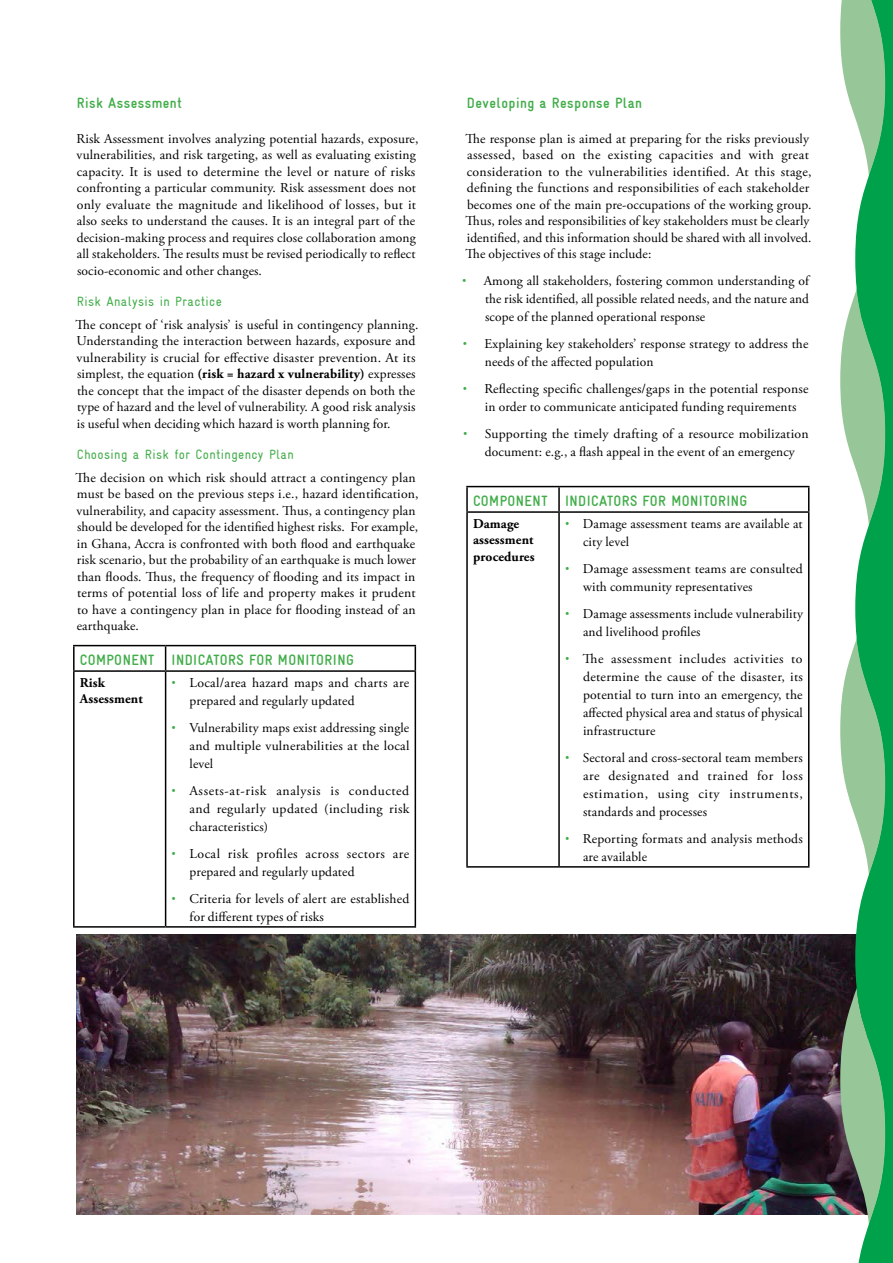
<style>
.page{position:relative;width:893px;height:1263px;background:#fff}
.page>*{position:absolute;margin:0;border:0;box-sizing:border-box;transform-origin:0 0}
.t1{font:700 condensed 15px "Gravur";letter-spacing:.03em;color:#41ad49}
.t2{font:13.5px/16.5px "Adobe Garamond Pro";letter-spacing:.01em;color:#000}
.t3{font:condensed 13.5px "Gravur";letter-spacing:.03em;color:#41ad49}
.t4{font:700 13.5px/16.5px "Adobe Garamond Pro";letter-spacing:.01em;color:#000}
.s1{font-weight:700}
.s2{font-family:"Gravur";font-weight:700;font-stretch:condensed;font-size:13.8px;color:#41ad49}
</style>
<div class="page">
<img style="left:76px;top:934px;width:764px;height:280px">
<svg style="left:840px;top:0;width:17px;height:1215px"></svg>
<svg style="left:857px;top:0;width:36px;height:1263px;background:#41b16e"></svg>
<hr style="left:73px;top:645px;width:93px;height:1px;background:#000">
<hr style="left:73px;top:646px;width:2px;height:24px;background:#000">
<hr style="left:166px;top:645px;width:250px;height:1px;background:#000">
<svg style="left:165px;top:646px;width:1px;height:24px"></svg>
<svg style="left:415px;top:646px;width:1px;height:24px"></svg>
<hr style="left:73px;top:670px;width:93px;height:2px;background:#000">
<hr style="left:73px;top:672px;width:2px;height:254px;background:#000">
<hr style="left:166px;top:670px;width:250px;height:2px;background:#000">
<hr style="left:165px;top:672px;width:1px;height:254px;background:#000">
<hr style="left:415px;top:672px;width:1px;height:254px;background:#000">
<hr style="left:73px;top:926px;width:93px;height:2px;background:#000">
<hr style="left:166px;top:926px;width:250px;height:2px;background:#000">
<hr style="left:466px;top:486px;width:93px;height:1px;background:#000">
<hr style="left:466px;top:487px;width:2px;height:24px;background:#000">
<hr style="left:559px;top:486px;width:250px;height:1px;background:#000">
<hr style="left:558px;top:487px;width:2px;height:24px;background:#000">
<svg style="left:808px;top:487px;width:1px;height:24px"></svg>
<hr style="left:466px;top:511px;width:93px;height:2px;background:#000">
<hr style="left:466px;top:513px;width:2px;height:353px;background:#000">
<hr style="left:559px;top:511px;width:250px;height:2px;background:#000">
<hr style="left:558px;top:513px;width:2px;height:353px;background:#000">
<hr style="left:808px;top:513px;width:1px;height:353px;background:#000">
<hr style="left:466px;top:866px;width:93px;height:2px;background:#000">
<hr style="left:559px;top:866px;width:250px;height:2px;background:#000">
<p class="t1" style="left:77px;top:95px;width:107px">Risk Assessment</p>
<p class="t2" style="left:77px;top:131px;width:343px">Risk Assessment involves analyzing potential hazards, exposure, vulnerabilities, and risk targeting, as well as evaluating existing capacity. It is used to determine the level or nature of risks confronting a particular community. Risk assessment does not only evaluate the magnitude and likelihood of losses, but it also seeks to understand the causes. It is an integral part of the decision-making process and requires close collaboration among all stakeholders. The results must be revised periodically to reflect socio-economic and other changes.</p>
<p class="t3" style="left:77px;top:294px;width:146px">Risk Analysis in Practice</p>
<p class="t2" style="left:76px;top:317px;width:344px">The concept of ‘risk analysis’ is useful in contingency planning.<br>Understanding the interaction between hazards, exposure and vulnerability is crucial for effective disaster prevention. At its simplest, the equation <span class="s1">(risk = hazard x vulnerability)</span> expresses the concept that the impact of the disaster depends on both the type of hazard and the level of vulnerability. A good risk analysis is useful when deciding which hazard is worth planning for.</p>
<p class="t3" style="left:77px;top:447px;width:218px">Choosing a Risk for Contingency Plan</p>
<p class="t2" style="left:76px;top:470px;width:345px">The decision on which risk should attract a contingency plan must be based on the previous steps i.e., hazard identification, vulnerability, and capacity assessment. Thus, a contingency plan should be developed for the identified highest risks. For example, in Ghana, Accra is confronted with both flood and earthquake risk scenario, but the probability of an earthquake is much lower than floods. Thus, the frequency of flooding and its impact in terms of potential loss of life and property makes it prudent to have a contingency plan in place for flooding instead of an earthquake.</p>
<p class="t1" style="left:80px;top:652px;width:276px">COMPONENT INDICATORS FOR MONITORING</p>
<p class="t4" style="left:80px;top:674px;width:65px">Risk<br>Assessment</p>
<p class="t2" style="left:190px;top:674px;width:221px;line-height:18px;text-indent:-18px"><span class="s2">•</span> Local/area hazard maps and charts are prepared and regularly updated</p>
<p class="t2" style="left:190px;top:719px;width:221px;line-height:18px;text-align:justify;text-indent:-18px"><span class="s2">•</span> Vulnerability maps exist addressing single and multiple vulnerabilities at the local level</p>
<p class="t2" style="left:190px;top:782px;width:221px;line-height:18px;text-align:justify;text-indent:-18px"><span class="s2">•</span> Assets-at-risk analysis is conducted and regularly updated (including risk characteristics)</p>
<p class="t2" style="left:190px;top:845px;width:221px;line-height:18px;text-indent:-18px"><span class="s2">•</span> Local risk profiles across sectors are prepared and regularly updated</p>
<p class="t2" style="left:190px;top:890px;width:221px;line-height:18px;text-indent:-18px"><span class="s2">•</span> Criteria for levels of alert are established for different types of risks</p>
<p class="t1" style="left:467px;top:95px;width:177px">Developing a Response Plan</p>
<p class="t2" style="left:466px;top:131px;width:347px">The response plan is aimed at preparing for the risks previously assessed, based on the existing capacities and with great consideration to the vulnerabilities identified. At this stage, defining the functions and responsibilities of each stakeholder becomes one of the main pre-occupations of the working group.<br>Thus, roles and responsibilities of key stakeholders must be clearly identified, and this information should be shared with all involved.<br>The objectives of this stage include:</p>
<p class="t2" style="left:485px;top:273px;width:325px;line-height:18px;text-align:justify;text-indent:-23px"><span class="s2">•</span> Among all stakeholders, fostering common understanding of the risk identified, all possible related needs, and the nature and scope of the planned operational response</p>
<p class="t2" style="left:485px;top:336px;width:325px;line-height:18px;text-indent:-22px"><span class="s2">•</span> Explaining key stakeholders’ response strategy to address the needs of the affected population</p>
<p class="t2" style="left:485px;top:381px;width:325px;line-height:18px;text-indent:-22px"><span class="s2">•</span> Reflecting specific challenges/gaps in the potential response in order to communicate anticipated funding requirements</p>
<p class="t2" style="left:463px;top:426px;width:347px;line-height:18px;text-align:center"><span class="s2">•</span> Supporting the timely drafting of a resource mobilization document: e.g., a flash appeal in the event of an emergency</p>
<p class="t1" style="left:473px;top:493px;width:276px">COMPONENT INDICATORS FOR MONITORING</p>
<p class="t4" style="left:473px;top:515px;width:63px">Damage assessment procedures</p>
<p class="t2" style="left:583px;top:515px;width:221px;line-height:18px;text-indent:-18px"><span class="s2">•</span> Damage assessment teams are available at city level</p>
<p class="t2" style="left:583px;top:560px;width:221px;line-height:18px;text-indent:-18px"><span class="s2">•</span> Damage assessment teams are consulted with community representatives</p>
<p class="t2" style="left:583px;top:605px;width:221px;line-height:18px;text-indent:-18px"><span class="s2">•</span> Damage assessments include vulnerability and livelihood profiles</p>
<p class="t2" style="left:583px;top:650px;width:221px;line-height:18px;text-align:justify;text-indent:-18px"><span class="s2">•</span> The assessment includes activities to determine the cause of the disaster, its potential to turn into an emergency, the affected physical area and status of physical infrastructure</p>
<p class="t2" style="left:583px;top:749px;width:221px;line-height:18px;text-align:justify;text-indent:-18px"><span class="s2">•</span> Sectoral and cross-sectoral team members are designated and trained for loss estimation, using city instruments, standards and processes</p>
<p class="t2" style="left:583px;top:830px;width:221px;line-height:18px;text-indent:-18px"><span class="s2">•</span> Reporting formats and analysis methods are available</p>
</div>
